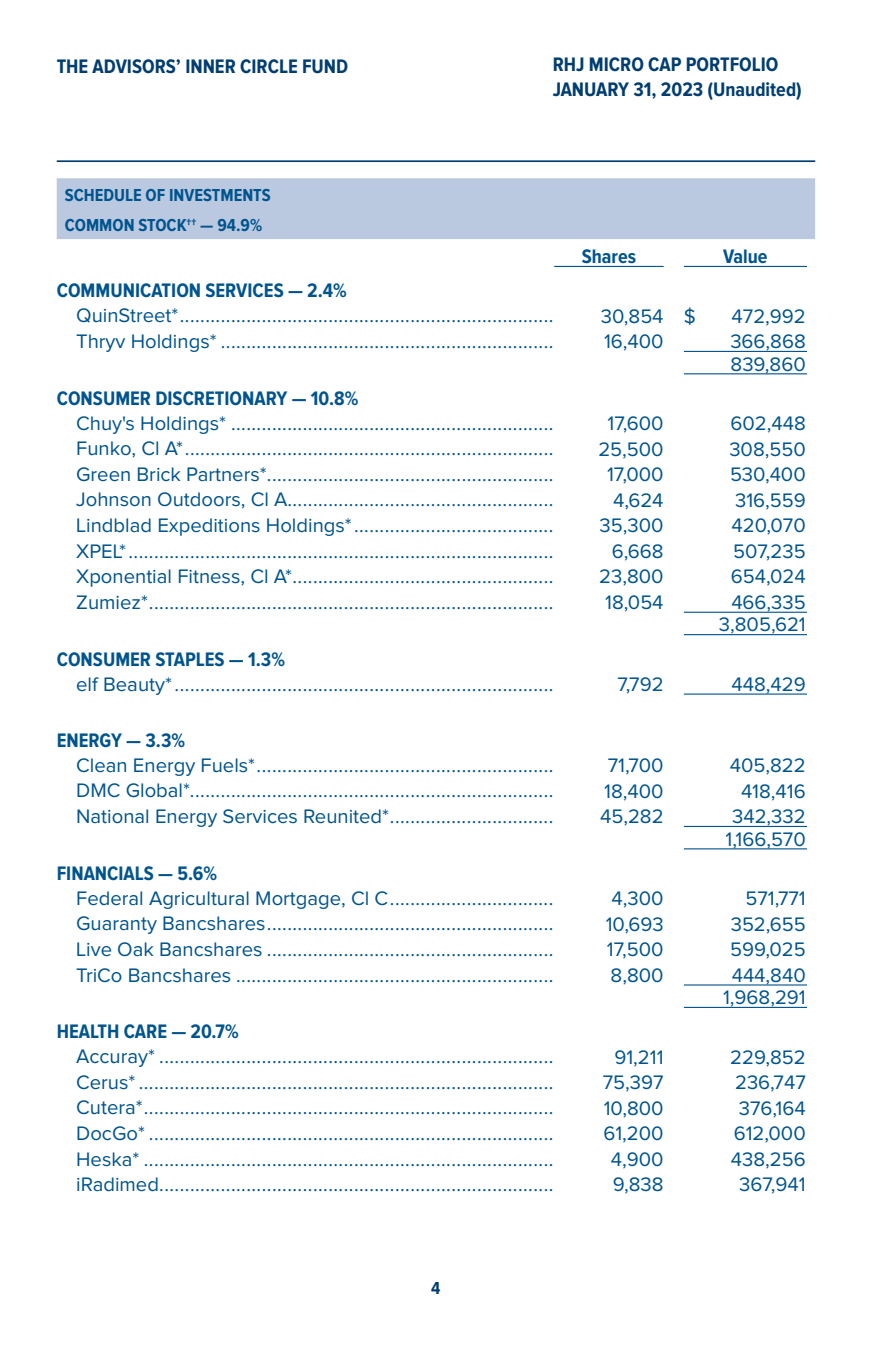
<style>
.page{position:relative;width:872px;height:1358px;background:#fff}
.page>*{position:absolute;margin:0;border:0;box-sizing:border-box;transform-origin:0 0}
.ID0EMJAE{font:20.25px "Proxima Nova";color:#00548e}
.ID0EHGAC{font:20.25px "Proxima Nova";color:#00548e}
.ID0ELIAC{font:20.25px "Proxima Nova";color:#00548e}
.ID0ERJAC{font:20.25px "Proxima Nova";color:#00548e}
.ID0EPDAC{font:700 20.25px "Proxima Nova Cond";color:#00548e}
.t1{font:700 20.25px/24.3px "Proxima Nova Cond";color:#003d71}
.ID0ESPAC{font:20.25px "Proxima Nova";color:#00548e}
.ID0EWDAE{font:20.25px "Proxima Nova";color:#00548e}
.ID0ECAAC{font:700 20.25px "Proxima Nova Cond";color:#00548e}
.ID0ERD{font:700 18px "Proxima Nova Cond";color:#00548e}
.ID0EIF{font:700 18px "Proxima Nova Cond";color:#00548e}
.t2{font:700 18px "Proxima Nova Cond";color:#003d71}
</style>
<div class="page">
<hr style="left:57px;top:160px;width:758px;height:2px;background:#003d71">
<div style="left:57px;top:178px;width:758px;height:61px;background:#bbc9e0"></div>
<hr style="left:554px;top:266px;width:109px;height:1px;background:#00548e">
<hr style="left:684px;top:266px;width:123px;height:1px;background:#00548e">
<hr style="left:684px;top:351px;width:123px;height:1px;background:#00548e">
<hr style="left:684px;top:373px;width:123px;height:1px;background:#00548e">
<hr style="left:684px;top:611px;width:123px;height:2px;background:#00548e">
<hr style="left:684px;top:634px;width:123px;height:1px;background:#00548e">
<hr style="left:684px;top:693px;width:123px;height:1px;background:#00548e">
<hr style="left:684px;top:826px;width:123px;height:1px;background:#00548e">
<hr style="left:684px;top:848px;width:123px;height:1px;background:#00548e">
<hr style="left:684px;top:984px;width:123px;height:1px;background:#00548e">
<hr style="left:684px;top:1007px;width:123px;height:1px;background:#00548e">
<p class="t1" style="left:57px;top:55px;width:293px">THE ADVISORS’ INNER CIRCLE FUND</p>
<p class="t1" style="left:552px;top:53px;width:251px">RHJ MICRO CAP PORTFOLIO<br>JANUARY 31, 2023 (Unaudited)</p>
<p class="ID0ERD" style="left:65px;top:185px;width:207px">SCHEDULE OF INVESTMENTS</p>
<p class="ID0EIF" style="left:65px;top:215px;width:199px">COMMON STOCK†† — 94.9%</p>
<p class="ID0ECAAC" style="left:581px;top:245px;width:56px">Shares</p>
<p class="ID0ECAAC" style="left:723px;top:245px;width:46px">Value</p>
<p class="ID0EPDAC" style="left:57px;top:279px;width:292px">COMMUNICATION SERVICES — 2.4%</p>
<p class="ID0EHGAC" style="left:76px;top:306px;width:479px">QuinStreet*.........................................................................</p>
<p class="ID0ELIAC" style="left:601px;top:306px;width:64px">30,854</p>
<p class="ID0ERJAC" style="left:684px;top:306px;width:14px">$</p>
<p class="ID0ERJAC" style="left:731px;top:306px;width:76px">472,992</p>
<p class="ID0EHGAC" style="left:76px;top:332px;width:479px">Thryv Holdings* .................................................................</p>
<p class="ID0ELIAC" style="left:604px;top:332px;width:61px">16,400</p>
<p class="ID0ESPAC" style="left:730px;top:332px;width:77px">366,868</p>
<p class="ID0EWDAE" style="left:730px;top:354px;width:77px">839,860</p>
<p class="ID0EPDAC" style="left:57px;top:387px;width:303px">CONSUMER DISCRETIONARY — 10.8%</p>
<p class="ID0EMJAE" style="left:76px;top:414px;width:479px">Chuy's Holdings* ...............................................................</p>
<p class="ID0ELIAC" style="left:607px;top:414px;width:58px">17,600</p>
<p class="ID0ERJAC" style="left:730px;top:414px;width:77px">602,448</p>
<p class="ID0EMJAE" style="left:76px;top:439px;width:479px">Funko, Cl A*........................................................................</p>
<p class="ID0ELIAC" style="left:598px;top:439px;width:67px">25,500</p>
<p class="ID0ERJAC" style="left:729px;top:439px;width:78px">308,550</p>
<p class="ID0EMJAE" style="left:76px;top:465px;width:479px">Green Brick Partners*........................................................</p>
<p class="ID0ELIAC" style="left:607px;top:465px;width:58px">17,000</p>
<p class="ID0ERJAC" style="left:730px;top:465px;width:77px">530,400</p>
<p class="ID0EMJAE" style="left:76px;top:490px;width:479px">Johnson Outdoors, Cl A....................................................</p>
<p class="ID0ELIAC" style="left:613px;top:491px;width:52px">4,624</p>
<p class="ID0ERJAC" style="left:735px;top:491px;width:72px">316,559</p>
<p class="ID0EMJAE" style="left:76px;top:516px;width:479px">Lindblad Expeditions Holdings*.......................................</p>
<p class="ID0ELIAC" style="left:599px;top:516px;width:65px">35,300</p>
<p class="ID0ERJAC" style="left:731px;top:516px;width:76px">420,070</p>
<p class="ID0EMJAE" style="left:76px;top:541px;width:479px">XPEL*...................................................................................</p>
<p class="ID0ELIAC" style="left:612px;top:542px;width:53px">6,668</p>
<p class="ID0ERJAC" style="left:733px;top:542px;width:74px">507,235</p>
<p class="ID0EHGAC" style="left:76px;top:567px;width:479px">Xponential Fitness, Cl A*...................................................</p>
<p class="ID0ELIAC" style="left:599px;top:567px;width:66px">23,800</p>
<p class="ID0ERJAC" style="left:731px;top:567px;width:76px">654,024</p>
<p class="ID0EHGAC" style="left:76px;top:593px;width:479px">Zumiez*...............................................................................</p>
<p class="ID0ELIAC" style="left:605px;top:593px;width:60px">18,054</p>
<p class="ID0ESPAC" style="left:731px;top:593px;width:76px">466,335</p>
<p class="ID0EWDAE" style="left:719px;top:615px;width:88px">3,805,621</p>
<p class="ID0EPDAC" style="left:57px;top:647px;width:230px">CONSUMER STAPLES — 1.3%</p>
<p class="ID0EHGAC" style="left:76px;top:674px;width:479px">elf Beauty*..........................................................................</p>
<p class="ID0ELIAC" style="left:617px;top:675px;width:48px">7,792</p>
<p class="ID0ESPAC" style="left:731px;top:675px;width:76px">448,429</p>
<p class="ID0EPDAC" style="left:57px;top:729px;width:130px">ENERGY — 3.3%</p>
<p class="ID0EMJAE" style="left:76px;top:756px;width:479px">Clean Energy Fuels*..........................................................</p>
<p class="ID0ELIAC" style="left:607px;top:756px;width:57px">71,700</p>
<p class="ID0ERJAC" style="left:729px;top:756px;width:77px">405,822</p>
<p class="ID0EHGAC" style="left:76px;top:781px;width:479px">DMC Global*.......................................................................</p>
<p class="ID0ELIAC" style="left:604px;top:781px;width:61px">18,400</p>
<p class="ID0ERJAC" style="left:741px;top:781px;width:66px">418,416</p>
<p class="ID0EHGAC" style="left:76px;top:807px;width:479px">National Energy Services Reunited*................................</p>
<p class="ID0ELIAC" style="left:600px;top:807px;width:65px">45,282</p>
<p class="ID0ESPAC" style="left:732px;top:807px;width:75px">342,332</p>
<p class="ID0EWDAE" style="left:725px;top:829px;width:82px">1,166,570</p>
<p class="ID0EPDAC" style="left:57px;top:862px;width:162px">FINANCIALS — 5.6%</p>
<p class="ID0EMJAE" style="left:76px;top:889px;width:479px">Federal Agricultural Mortgage, Cl C................................</p>
<p class="ID0ELIAC" style="left:611px;top:889px;width:54px">4,300</p>
<p class="ID0ERJAC" style="left:745px;top:889px;width:62px">571,771</p>
<p class="ID0EMJAE" style="left:76px;top:914px;width:479px">Guaranty Bancshares........................................................</p>
<p class="ID0ELIAC" style="left:605px;top:914px;width:59px">10,693</p>
<p class="ID0ERJAC" style="left:730px;top:914px;width:77px">352,655</p>
<p class="ID0EHGAC" style="left:76px;top:940px;width:479px">Live Oak Bancshares ........................................................</p>
<p class="ID0ELIAC" style="left:607px;top:940px;width:58px">17,500</p>
<p class="ID0ERJAC" style="left:730px;top:940px;width:77px">599,025</p>
<p class="ID0EHGAC" style="left:76px;top:965px;width:479px">TriCo Bancshares ..............................................................</p>
<p class="ID0ELIAC" style="left:610px;top:965px;width:55px">8,800</p>
<p class="ID0ESPAC" style="left:731px;top:965px;width:76px">444,840</p>
<p class="ID0EWDAE" style="left:723px;top:988px;width:84px">1,968,291</p>
<p class="ID0EPDAC" style="left:57px;top:1020px;width:183px">HEALTH CARE — 20.7%</p>
<p class="ID0EMJAE" style="left:76px;top:1047px;width:479px">Accuray* .............................................................................</p>
<p class="ID0ELIAC" style="left:614px;top:1047px;width:51px">91,211</p>
<p class="ID0ERJAC" style="left:730px;top:1047px;width:77px">229,852</p>
<p class="ID0EMJAE" style="left:76px;top:1073px;width:479px">Cerus*.................................................................................</p>
<p class="ID0ELIAC" style="left:603px;top:1073px;width:62px">75,397</p>
<p class="ID0ERJAC" style="left:735px;top:1073px;width:72px">236,747</p>
<p class="ID0EMJAE" style="left:76px;top:1098px;width:479px">Cutera*................................................................................</p>
<p class="ID0ELIAC" style="left:603px;top:1098px;width:61px">10,800</p>
<p class="ID0ERJAC" style="left:738px;top:1098px;width:68px">376,164</p>
<p class="ID0EMJAE" style="left:76px;top:1124px;width:479px">DocGo* ...............................................................................</p>
<p class="ID0ELIAC" style="left:603px;top:1124px;width:62px">61,200</p>
<p class="ID0ERJAC" style="left:733px;top:1124px;width:73px">612,000</p>
<p class="ID0EMJAE" style="left:76px;top:1149px;width:479px">Heska* ................................................................................</p>
<p class="ID0ELIAC" style="left:611px;top:1149px;width:54px">4,900</p>
<p class="ID0ERJAC" style="left:731px;top:1149px;width:76px">438,256</p>
<p class="ID0EMJAE" style="left:76px;top:1175px;width:479px">iRadimed.............................................................................</p>
<p class="ID0ELIAC" style="left:612px;top:1175px;width:52px">9,838</p>
<p class="ID0ERJAC" style="left:739px;top:1175px;width:68px">367,941</p>
<p class="t2" style="left:431px;top:1278px;width:11px">4</p>
</div>
